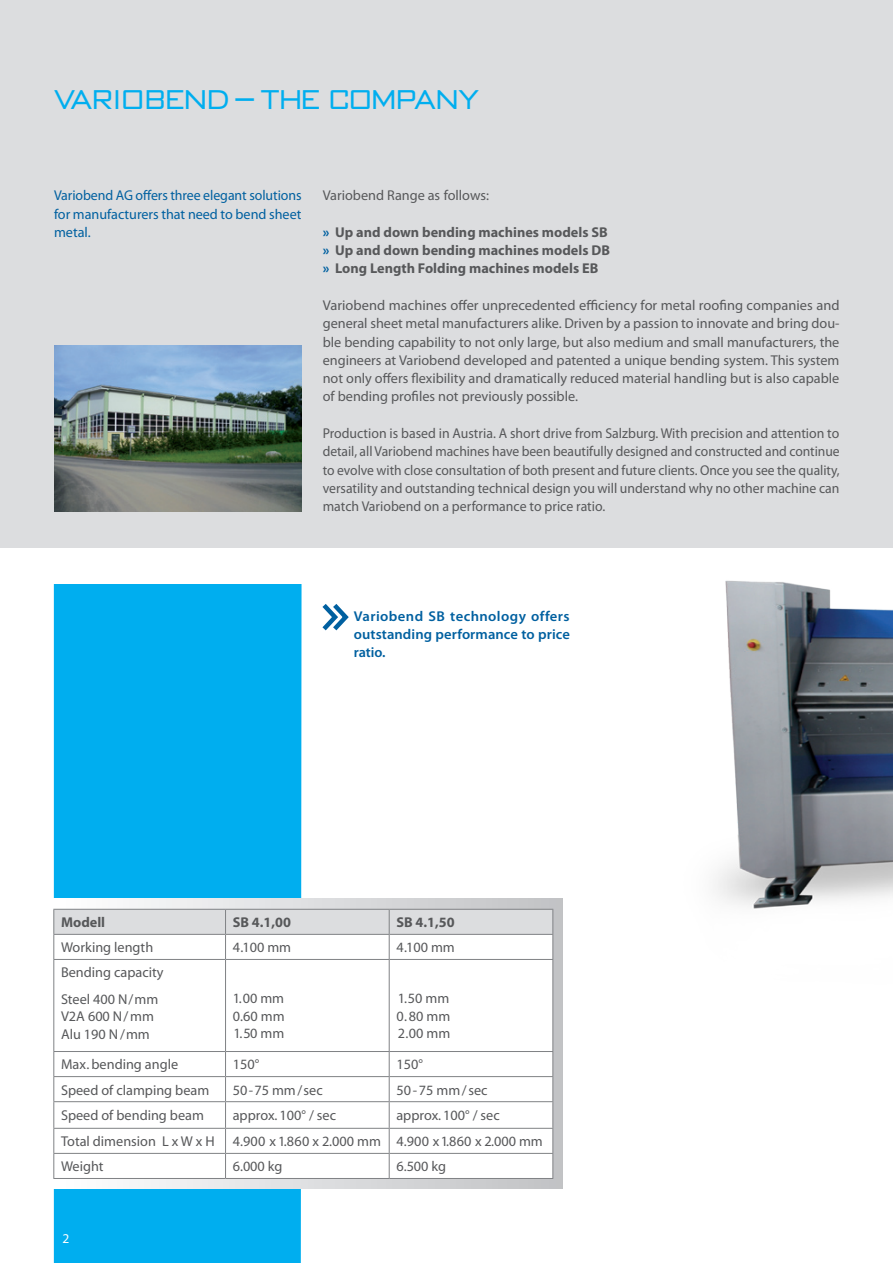
<style>
.page{position:relative;width:893px;height:1263px;background:#fff}
.page>*{position:absolute;margin:0;border:0;box-sizing:border-box;transform-origin:0 0}
.t1{font:300 24px "OPTI Bank Gothic";letter-spacing:.025em;color:#00aeef}
.t2{font:14.25px/18.3px "Myriad Pro";color:#57585a;text-align:justify}
.t3{font:14.25px/17.1px "Myriad";color:#57585a}
.t4{font:700 14.25px/18.3px "Myriad Pro";color:#57585a}
.t5{font:14.25px/18.3px "Myriad Pro";color:#0060a0;text-align:justify}
.t6{font:600 14.25px/18.3px "Myriad Pro";letter-spacing:.005em;color:#0060a0;text-align:justify}
.t7{font:700 14.25px "Myriad";color:#57585a}
.t8{font:13.5px "Myriad";color:#fff}
.s1{color:#0060a0}
</style>
<div class="page">
<div style="left:54px;top:584px;width:248px;height:679px;background:#00aeef"></div>
<svg style="left:53px;top:898px;width:509px;height:291px"></svg>
<img style="left:714px;top:580px;width:179px;height:329px">
<div style="left:0;top:0;width:893px;height:548px;background:#dcdddf"></div>
<svg style="left:54px;top:960px;width:498px;height:218px"></svg>
<svg style="left:53px;top:909px;width:500px;height:50px"></svg>
<hr style="left:53px;top:959px;width:173px;height:1px;background:#808285">
<hr style="left:53px;top:960px;width:1px;height:91px;background:#808285">
<hr style="left:226px;top:959px;width:163px;height:1px;background:#808285">
<hr style="left:225px;top:960px;width:1px;height:91px;background:#808285">
<hr style="left:389px;top:959px;width:164px;height:1px;background:#808285">
<hr style="left:389px;top:960px;width:1px;height:91px;background:#808285">
<hr style="left:552px;top:960px;width:1px;height:91px;background:#808285">
<hr style="left:53px;top:1051px;width:173px;height:1px;background:#808285">
<hr style="left:226px;top:1051px;width:163px;height:1px;background:#808285">
<hr style="left:389px;top:1051px;width:164px;height:1px;background:#808285">
<hr style="left:53px;top:1076px;width:173px;height:1px;background:#808285">
<hr style="left:226px;top:1076px;width:163px;height:1px;background:#808285">
<hr style="left:389px;top:1076px;width:164px;height:1px;background:#808285">
<hr style="left:53px;top:1101px;width:173px;height:1px;background:#808285">
<hr style="left:226px;top:1101px;width:163px;height:1px;background:#808285">
<hr style="left:389px;top:1101px;width:164px;height:1px;background:#808285">
<hr style="left:53px;top:1128px;width:173px;height:1px;background:#808285">
<hr style="left:226px;top:1128px;width:163px;height:1px;background:#808285">
<hr style="left:389px;top:1128px;width:164px;height:1px;background:#808285">
<hr style="left:53px;top:1153px;width:173px;height:1px;background:#808285">
<svg style="left:53px;top:1052px;width:1px;height:126px"></svg>
<hr style="left:226px;top:1153px;width:163px;height:1px;background:#808285">
<svg style="left:225px;top:1052px;width:1px;height:126px"></svg>
<hr style="left:389px;top:1153px;width:164px;height:1px;background:#808285">
<svg style="left:389px;top:1052px;width:1px;height:126px"></svg>
<svg style="left:552px;top:1052px;width:1px;height:126px"></svg>
<hr style="left:53px;top:1178px;width:173px;height:1px;background:#808285">
<hr style="left:226px;top:1178px;width:163px;height:1px;background:#808285">
<hr style="left:389px;top:1178px;width:164px;height:1px;background:#808285">
<svg style="left:322px;top:604px;width:27px;height:27px"></svg>
<img style="left:54px;top:346px;width:247px;height:165px">
<h1 class="t1" style="left:54px;top:82px;width:427px">VARIOBEND – THE COMPANY</h1>
<p class="t5" style="left:54px;top:186px;width:249px">Variobend AG offers three elegant solutions for manufacturers that need to bend sheet metal.</p>
<p class="t2" style="left:323px;top:186px;width:168px">Variobend Range as follows:</p>
<p class="t4" style="left:323px;top:222px;width:289px"><span class="s1">»</span> Up and down bending machines models SB <span class="s1">»</span> Up and down bending machines models DB <span class="s1">»</span> Long Length Folding machines models EB</p>
<p class="t2" style="left:323px;top:296px;width:518px">Variobend machines offer unprecedented efficiency for metal roofing companies and general sheet metal manufacturers alike. Driven by a passion to innovate and bring dou&shy;ble bending capability to not only large, but also medium and small manufacturers, the engineers at Variobend developed and patented a unique bending system. This system not only offers flexibility and dramatically reduced material handling but is also capable of bending profiles not previously possible.</p>
<p class="t2" style="left:323px;top:424px;width:518px">Production is based in Austria. A short drive from Salzburg. With precision and attention to detail, all Variobend machines have been beautifully designed and constructed and continue to evolve with close consultation of both present and future clients. Once you see the quality, versatility and outstanding technical design you will understand why no other machine can match Variobend on a performance to price ratio.</p>
<p class="t6" style="left:354px;top:606px;width:218px">Variobend SB technology offers outstanding performance to price ratio.</p>
<p class="t7" style="left:61px;top:915px;width:46px">Modell</p>
<p class="t7" style="left:233px;top:915px;width:60px">SB 4.1,00</p>
<p class="t7" style="left:396px;top:915px;width:60px">SB 4.1,50</p>
<p class="t3" style="left:61px;top:939px;width:94px">Working length</p>
<p class="t3" style="left:233px;top:939px;width:60px">4.100 mm</p>
<p class="t3" style="left:396px;top:939px;width:60px">4.100 mm</p>
<p class="t3" style="left:61px;top:960px;width:104px;line-height:27px">Bending capacity<br>Steel 400 N / mm</p>
<p class="t3" style="left:61px;top:1009px;width:95px">V2A 600 N / mm<br>Alu 190 N / mm</p>
<p class="t3" style="left:233px;top:991px;width:53px;text-align:justify">1.00 mm 0.60 mm 1.50 mm</p>
<p class="t3" style="left:397px;top:991px;width:55px;text-align:justify">1.50 mm 0.80 mm 2.00 mm</p>
<p class="t3" style="left:61px;top:1057px;width:119px">Max. bending angle</p>
<p class="t3" style="left:233px;top:1057px;width:28px">150°</p>
<p class="t3" style="left:396px;top:1057px;width:28px">150°</p>
<p class="t3" style="left:61px;top:1082px;width:150px">Speed of clamping beam</p>
<p class="t3" style="left:233px;top:1082px;width:91px">50 - 75 mm / sec</p>
<p class="t3" style="left:396px;top:1082px;width:93px">50 - 75 mm / sec</p>
<p class="t3" style="left:61px;top:1107px;width:144px">Speed of bending beam</p>
<p class="t3" style="left:233px;top:1107px;width:105px">approx. 100° / sec</p>
<p class="t3" style="left:396px;top:1107px;width:105px">approx. 100° / sec</p>
<p class="t3" style="left:61px;top:1133px;width:155px">Total dimension L x W x H</p>
<p class="t3" style="left:233px;top:1133px;width:312px">4.900 x 1.860 x 2.000 mm 4.900 x 1.860 x 2.000 mm</p>
<p class="t3" style="left:61px;top:1158px;width:44px">Weight</p>
<p class="t3" style="left:233px;top:1158px;width:51px">6.000 kg</p>
<p class="t3" style="left:396px;top:1158px;width:51px">6.500 kg</p>
<p class="t8" style="left:62px;top:1231px;width:8px">2</p>
</div>
